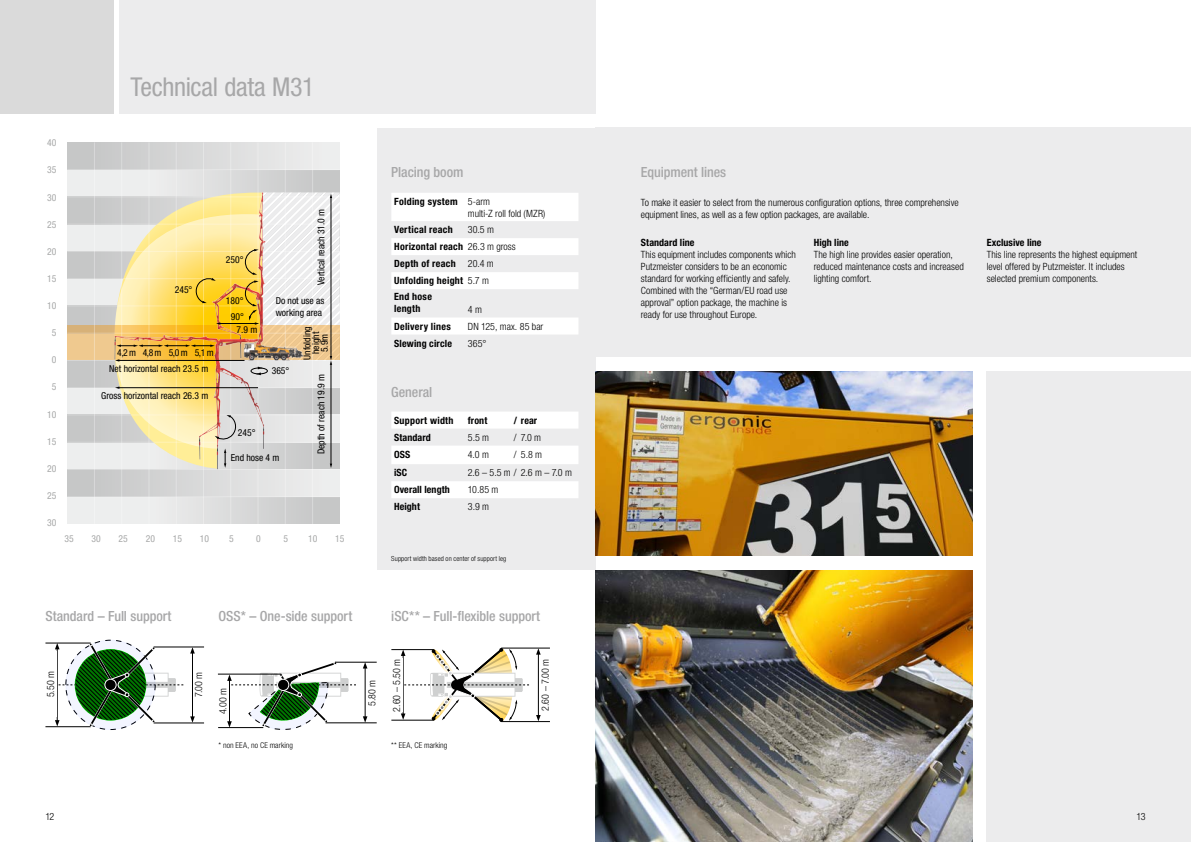
<style>
.page{position:relative;width:1191px;height:842px;background:#fff}
.page>*{position:absolute;margin:0;border:0;box-sizing:border-box;transform-origin:0 0}
.t1{font:condensed 26px "Helvetica Neue LT Pro";letter-spacing:-.015em;color:#a7a7a8}
.t2{font:500 condensed 14px "Helvetica Neue LT Pro";letter-spacing:-.005em;color:#a7a7a8}
.t3{font:300 condensed 10px/12px "Helvetica Neue LT Pro";color:#000}
.t4{font:700 condensed 10px/17px "Helvetica Neue LT Pro";letter-spacing:.02em;color:#000}
.t5{font:condensed 9.6px/8.7px "Helvetica Neue LT Pro";color:#000;text-align:center}
.t6{font:condensed 9.6px "Helvetica Neue LT Pro";color:#a7a8a8}
.t7{font:300 condensed 8px "Helvetica Neue LT Pro";letter-spacing:.005em;color:#000}
.t8{font:300 condensed 7px "Helvetica Neue LT Pro";letter-spacing:.015em;color:#000}
.s1{font-weight:700}
.s2{font-weight:300}
</style>
<div class="page">
<div style="left:119px;top:0;width:476px;height:113px;background:#ececed"></div>
<div style="left:0;top:0;width:113px;height:113px;background:#dadada"></div>
<div style="left:377px;top:128px;width:218px;height:441px;background:#ececed"></div>
<img style="left:595px;top:570px;width:377px;height:272px">
<div style="left:986px;top:372px;width:205px;height:470px;background:#ececed"></div>
<img style="left:595px;top:372px;width:377px;height:184px">
<div style="left:595px;top:128px;width:596px;height:229px;background:#ececed"></div>
<hr style="left:218px;top:674px;width:63px;height:1px;background:#000">
<svg style="left:227px;top:661px;width:129px;height:69px"></svg>
<hr style="left:218px;top:727px;width:45px;height:1px;background:#000">
<hr style="left:335px;top:662px;width:42px;height:1px;background:#000">
<hr style="left:325px;top:723px;width:52px;height:1px;background:#000">
<hr style="left:365px;top:667px;width:1px;height:51px;background:#000">
<svg style="left:363px;top:662px;width:4px;height:6px"></svg>
<svg style="left:363px;top:716px;width:4px;height:7px"></svg>
<hr style="left:391px;top:649px;width:43px;height:1px;background:#000">
<svg style="left:401px;top:647px;width:128px;height:76px"></svg>
<hr style="left:391px;top:720px;width:43px;height:1px;background:#000">
<hr style="left:501px;top:648px;width:49px;height:1px;background:#000">
<hr style="left:501px;top:721px;width:49px;height:1px;background:#000">
<hr style="left:538px;top:653px;width:1px;height:64px;background:#000">
<svg style="left:536px;top:648px;width:4px;height:7px"></svg>
<svg style="left:536px;top:715px;width:4px;height:6px"></svg>
<hr style="left:45px;top:643px;width:46px;height:1px;background:#000">
<hr style="left:45px;top:726px;width:46px;height:1px;background:#000">
<svg style="left:55px;top:639px;width:128px;height:91px"></svg>
<hr style="left:154px;top:647px;width:50px;height:1px;background:#000">
<hr style="left:154px;top:723px;width:50px;height:1px;background:#000">
<hr style="left:192px;top:652px;width:1px;height:66px;background:#000">
<svg style="left:190px;top:647px;width:5px;height:6px"></svg>
<svg style="left:190px;top:716px;width:5px;height:7px"></svg>
<img style="left:41px;top:110px;width:298px;height:414px">
<svg style="left:114px;top:192px;width:226px;height:276px;background:#ead9aa"></svg>
<svg style="left:391px;top:412px;width:187px;height:86px"></svg>
<svg style="left:391px;top:193px;width:187px;height:141px"></svg>
<div style="left:217px;top:683px;width:12px;height:37px;background:#fff"></div>
<div style="left:391px;top:658px;width:11px;height:54px;background:#fff"></div>
<div style="left:45px;top:652px;width:11px;height:65px;background:#fff"></div>
<h1 class="t1" style="left:130px;top:72px;width:186px">Technical data M31</h1>
<p class="t6" style="left:47px;top:137px;width:11px">40</p>
<p class="t6" style="left:47px;top:164px;width:11px">35</p>
<p class="t6" style="left:47px;top:192px;width:11px">30</p>
<p class="t6" style="left:47px;top:219px;width:11px">25</p>
<p class="t6" style="left:47px;top:246px;width:11px">20</p>
<p class="t6" style="left:47px;top:273px;width:11px">15</p>
<p class="t6" style="left:47px;top:300px;width:11px">10</p>
<p class="t6" style="left:52px;top:327px;width:6px">5</p>
<p class="t6" style="left:52px;top:354px;width:6px">0</p>
<p class="t6" style="left:52px;top:381px;width:6px">5</p>
<p class="t6" style="left:47px;top:409px;width:11px">10</p>
<p class="t6" style="left:47px;top:436px;width:11px">15</p>
<p class="t6" style="left:47px;top:463px;width:11px">20</p>
<p class="t6" style="left:47px;top:490px;width:11px">25</p>
<p class="t6" style="left:47px;top:517px;width:11px">30</p>
<p class="t5" style="left:175px;top:285px;width:19px">245°</p>
<p class="t5" style="left:117px;top:349px;width:98px">4,2 m 4,8 m 5,0 m 5,1 m</p>
<p class="t5" style="left:109px;top:364px;width:101px">Net horizontal reach 23.5 m</p>
<p class="t5" style="left:101px;top:391px;width:109px">Gross horizontal reach 26.3 m</p>
<p class="t5" style="left:226px;top:255px;width:19px">250°</p>
<p class="t5" style="left:226px;top:293px;width:19px;line-height:15.8px">180°<br>90°</p>
<p class="t5" style="left:236px;top:326px;width:22px">7.9 m</p>
<p class="t5" style="left:317px;top:285px;width:78px;rotate:-90deg">Vertical reach 31.0 m</p>
<p class="t5" style="left:276px;top:295px;width:50px;line-height:11.5px;text-align:left">Do not use as working area</p>
<p class="t5" style="left:303px;top:360px;width:35px;rotate:-90deg">Unfolding height<br>5.9m</p>
<p class="t5" style="left:272px;top:366px;width:19px">365°</p>
<p class="t5" style="left:238px;top:428px;width:19px">245°</p>
<p class="t5" style="left:231px;top:453px;width:50px">End hose 4 m</p>
<p class="t5" style="left:317px;top:454px;width:82px;rotate:-90deg">Depth of reach 19.9 m</p>
<p class="t6" style="left:64px;top:533px;width:11px">35</p>
<p class="t6" style="left:92px;top:533px;width:11px">30</p>
<p class="t6" style="left:119px;top:533px;width:11px">25</p>
<p class="t6" style="left:146px;top:533px;width:11px">20</p>
<p class="t6" style="left:173px;top:533px;width:11px">15</p>
<p class="t6" style="left:200px;top:533px;width:11px">10</p>
<p class="t6" style="left:229px;top:533px;width:6px">5</p>
<p class="t6" style="left:256px;top:533px;width:6px">0</p>
<p class="t6" style="left:283px;top:533px;width:6px">5</p>
<p class="t6" style="left:308px;top:533px;width:11px">10</p>
<p class="t6" style="left:335px;top:533px;width:11px">15</p>
<h2 class="t2" style="left:391px;top:164px;width:74px">Placing boom</h2>
<h2 class="t2" style="left:641px;top:164px;width:87px">Equipment lines</h2>
<p class="t3" style="left:468px;top:195px;width:79px;text-indent:-74px"><span class="s1">Folding system</span> 5-arm<br>multi-Z roll fold (MZR)</p>
<p class="t4" style="left:394px;top:221px;width:60px">Vertical reach</p>
<p class="t4" style="left:394px;top:221px;width:123px;text-indent:74px"><span class="s2">30.5 m<br></span>Horizontal reach <span class="s2">26.3 m gross<br></span>Depth of reach <span class="s2">20.4 m<br></span>Unfolding height <span class="s2">5.7 m</span></p>
<p class="t4" style="left:394px;top:291px;width:39px;line-height:12px">End hose length</p>
<p class="t3" style="left:468px;top:303px;width:16px">4 m</p>
<p class="t4" style="left:394px;top:317px;width:58px">Delivery lines</p>
<p class="t3" style="left:468px;top:320px;width:77px">DN 125, max. 85 bar</p>
<p class="t4" style="left:394px;top:334px;width:59px">Slewing circle</p>
<p class="t3" style="left:468px;top:337px;width:20px">365°</p>
<h2 class="t2" style="left:391px;top:384px;width:43px">General</h2>
<p class="t4" style="left:394px;top:411px;width:61px">Support width</p>
<p class="t4" style="left:468px;top:411px;width:21px">front</p>
<p class="t4" style="left:514px;top:411px;width:25px">/ rear</p>
<p class="t4" style="left:394px;top:428px;width:38px">Standard</p>
<p class="t3" style="left:468px;top:431px;width:23px">5.5 m</p>
<p class="t3" style="left:514px;top:431px;width:29px">/ 7.0 m</p>
<p class="t4" style="left:394px;top:446px;width:18px">OSS</p>
<p class="t3" style="left:468px;top:449px;width:23px">4.0 m</p>
<p class="t3" style="left:514px;top:449px;width:30px">/ 5.8 m</p>
<p class="t4" style="left:394px;top:464px;width:15px">iSC</p>
<p class="t3" style="left:468px;top:467px;width:106px">2.6 – 5.5 m / 2.6 m – 7.0 m</p>
<p class="t4" style="left:394px;top:481px;width:57px">Overall length</p>
<p class="t3" style="left:468px;top:484px;width:32px">10.85 m</p>
<p class="t4" style="left:394px;top:498px;width:27px">Height</p>
<p class="t3" style="left:468px;top:501px;width:23px">3.9 m</p>
<p class="t8" style="left:391px;top:554px;width:116px">Support width based on center of support leg</p>
<p class="t3" style="left:641px;top:196px;width:319px">To make it easier to select from the numerous configuration options, three comprehensive equipment lines, as well as a few option packages, are available.</p>
<p class="t4" style="left:641px;top:234px;width:55px">Standard line</p>
<p class="t3" style="left:641px;top:249px;width:156px">This equipment includes components which Putzmeister considers to be an economic standard for working efficiently and safely.<br>Combined with the “German/EU road use approval” option package, the machine is ready for use throughout Europe.</p>
<p class="t4" style="left:814px;top:234px;width:36px">High line</p>
<p class="t3" style="left:814px;top:249px;width:151px">The high line provides easier operation, reduced maintenance costs and increased lighting comfort.</p>
<h2 class="t2" style="left:45px;top:608px;width:128px">Standard – Full support</h2>
<h2 class="t2" style="left:218px;top:608px;width:135px">OSS* – One-side support</h2>
<h2 class="t2" style="left:391px;top:608px;width:150px">iSC** – Full-flexible support</h2>
<p class="t3" style="left:44px;top:697px;width:28px;rotate:-90deg">5.50 m</p>
<p class="t3" style="left:192px;top:697px;width:27px;rotate:-90deg">7.00 m</p>
<p class="t3" style="left:45px;top:693px;width:4px;rotate:-90deg">,</p>
<p class="t3" style="left:192px;top:693px;width:4px;rotate:-90deg">,</p>
<p class="t3" style="left:217px;top:714px;width:28px;rotate:-90deg">4.00 m</p>
<p class="t3" style="left:366px;top:706px;width:28px;rotate:-90deg">5.80 m</p>
<p class="t3" style="left:365px;top:701px;width:4px;rotate:-90deg">,</p>
<p class="t3" style="left:218px;top:710px;width:4px;rotate:-90deg">,</p>
<p class="t3" style="left:390px;top:711px;width:54px;rotate:-90deg">2.60 – 5.50 m</p>
<p class="t3" style="left:539px;top:711px;width:53px;rotate:-90deg">2.60 – 7.00 m</p>
<p class="t3" style="left:391px;top:680px;width:4px;rotate:-90deg">,</p>
<p class="t3" style="left:538px;top:680px;width:4px;rotate:-90deg">,</p>
<p class="t3" style="left:538px;top:706px;width:4px;rotate:-90deg">,</p>
<p class="t3" style="left:391px;top:707px;width:4px;rotate:-90deg">,</p>
<p class="t7" style="left:219px;top:740px;width:76px">* non EEA, no CE marking</p>
<p class="t7" style="left:391px;top:740px;width:58px">** EEA, CE marking</p>
<p class="t4" style="left:986px;top:234px;width:56px">Exclusive line</p>
<p class="t3" style="left:986px;top:249px;width:152px">This line represents the highest equipment level offered by Putzmeister. It includes selected premium components.</p>
<p class="t3" style="left:45px;top:810px;width:11px">12</p>
<p class="t3" style="left:1136px;top:810px;width:11px">13</p>
</div>
